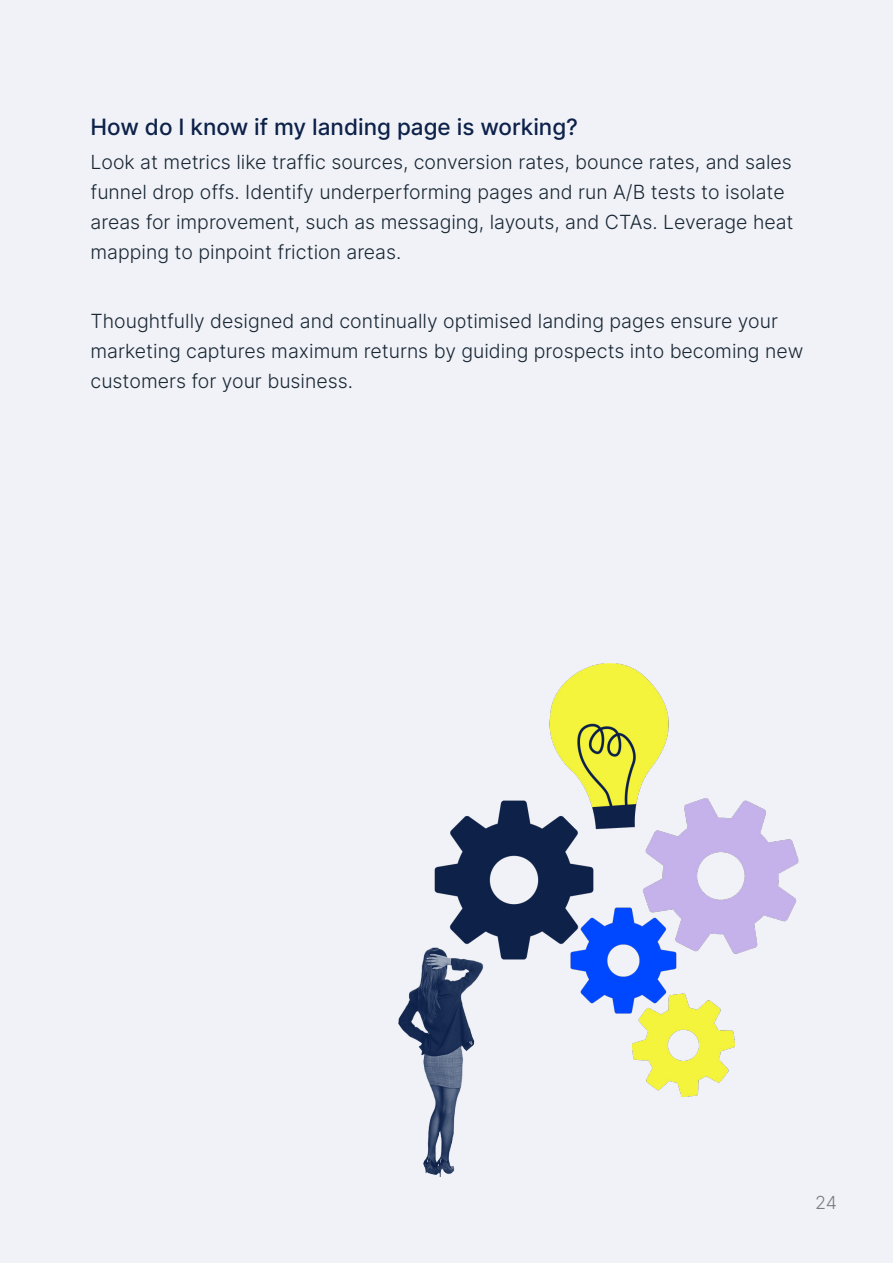
<style>
.page{position:relative;width:893px;height:1263px;background:#f0f2f8}
.page>*{position:absolute;margin:0;border:0;box-sizing:border-box;transform-origin:0 0}
.t1{font:500 22.5px "Inter";color:#0d2149}
.t2{font:300 19.5px/30px "Inter";color:#192733}
.t3{font:300 18px "Inter";color:#7b7c7b}
</style>
<div class="page">
<img style="left:398px;top:663px;width:401px;height:514px">
<p class="t1" style="left:91px;top:110px;width:489px">How do I know if my landing page is working?</p>
<p class="t2" style="left:91px;top:147px;width:704px">Look at metrics like traffic sources, conversion rates, bounce rates, and sales funnel drop offs. Identify underperforming pages and run A/B tests to isolate areas for improvement, such as messaging, layouts, and CTAs. Leverage heat mapping to pinpoint friction areas.</p>
<p class="t2" style="left:91px;top:306px;width:714px">Thoughtfully designed and continually optimised landing pages ensure your marketing captures maximum returns by guiding prospects into becoming new customers for your business.</p>
<p class="t3" style="left:815px;top:1189px;width:23px">24</p>
</div>
